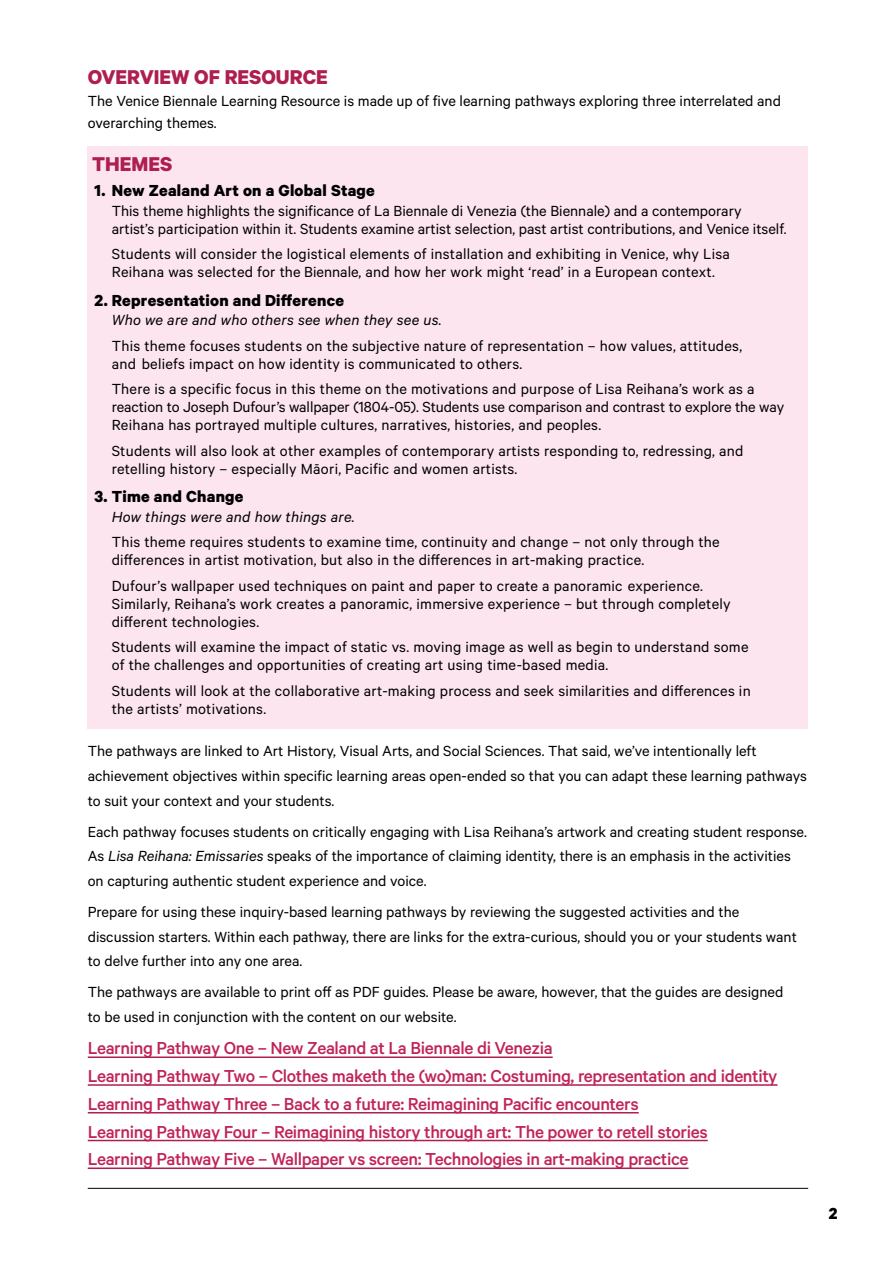
<style>
.page{position:relative;width:893px;height:1263px;background:#fff}
.page>*{position:absolute;margin:0;border:0;box-sizing:border-box;transform-origin:0 0}
.t1{font:700 22.5px "Calibre";color:#ae1e51}
.t2{font:500 19.5px/27.8px "Calibre";letter-spacing:-.02em;color:#c02459}
.t3{font:700 18px "Calibre";letter-spacing:.015em;color:#000}
.t4{font:16.5px/18px "Calibre";color:#000}
.t5{font:italic 16.5px "Calibre";letter-spacing:.015em;color:#000}
.s1{font-style:italic}
</style>
<div class="page">
<hr style="left:88px;top:1188px;width:720px;height:1px;background:#000">
<div style="left:88px;top:146px;width:720px;height:582px;background:#fce5ef"></div>
<hr style="left:88px;top:1056px;width:465px;height:2px;background:#ae1e51">
<hr style="left:88px;top:1084px;width:689px;height:2px;background:#ae1e51">
<hr style="left:88px;top:1112px;width:551px;height:1px;background:#ae1e51">
<hr style="left:88px;top:1140px;width:620px;height:1px;background:#ae1e51">
<hr style="left:88px;top:1167px;width:600px;height:2px;background:#ae1e51">
<h1 class="t1" style="left:88px;top:64px;width:242px">OVERVIEW OF RESOURCE</h1>
<p class="t4" style="left:88px;top:90px;width:695px;line-height:21.8px">The Venice Biennale Learning Resource is made up of five learning pathways exploring three interrelated and overarching themes.</p>
<h1 class="t1" style="left:92px;top:151px;width:82px">THEMES</h1>
<p class="t3" style="left:94px;top:180px;width:282px">1. New Zealand Art on a Global Stage</p>
<p class="t4" style="left:112px;top:201px;width:676px">This theme highlights the significance of La Biennale di Venezia (the Biennale) and a contemporary artist’s participation within it. Students examine artist selection, past artist contributions, and Venice itself.</p>
<p class="t4" style="left:112px;top:244px;width:620px">Students will consider the logistical elements of installation and exhibiting in Venice, why Lisa<br>Reihana was selected for the Biennale, and how her work might ‘read’ in a European context.</p>
<p class="t3" style="left:94px;top:289px;width:251px">2. Representation and Difference</p>
<p class="t5" style="left:112px;top:310px;width:331px">Who we are and who others see when they see us.</p>
<p class="t4" style="left:112px;top:336px;width:632px">This theme focuses students on the subjective nature of representation – how values, attitudes, and beliefs impact on how identity is communicated to others.</p>
<p class="t4" style="left:112px;top:379px;width:674px">There is a specific focus in this theme on the motivations and purpose of Lisa Reihana’s work as a reaction to Joseph Dufour’s wallpaper (1804-05). Students use comparison and contrast to explore the way<br>Reihana has portrayed multiple cultures, narratives, histories, and peoples.</p>
<p class="t4" style="left:112px;top:441px;width:633px">Students will also look at other examples of contemporary artists responding to, redressing, and retelling history – especially Māori, Pacific and women artists.</p>
<p class="t3" style="left:94px;top:486px;width:151px">3. Time and Change</p>
<p class="t5" style="left:112px;top:507px;width:244px">How things were and how things are.</p>
<p class="t4" style="left:112px;top:532px;width:609px">This theme requires students to examine time, continuity and change – not only through the differences in artist motivation, but also in the differences in art-making practice.</p>
<p class="t4" style="left:112px;top:576px;width:620px">Dufour’s wallpaper used techniques on paint and paper to create a panoramic experience.<br>Similarly, Reihana’s work creates a panoramic, immersive experience – but through completely different technologies.</p>
<p class="t4" style="left:112px;top:637px;width:638px">Students will examine the impact of static vs. moving image as well as begin to understand some of the challenges and opportunities of creating art using time-based media.</p>
<p class="t4" style="left:112px;top:681px;width:640px">Students will look at the collaborative art-making process and seek similarities and differences in the artists’ motivations.</p>
<p class="t4" style="left:88px;top:738px;width:721px;line-height:24.8px">The pathways are linked to Art History, Visual Arts, and Social Sciences. That said, we’ve intentionally left achievement objectives within specific learning areas open-ended so that you can adapt these learning pathways to suit your context and your students.</p>
<p class="t4" style="left:88px;top:818px;width:721px;line-height:24.8px">Each pathway focuses students on critically engaging with Lisa Reihana’s artwork and creating student response.<br>As <span class="s1">Lisa Reihana: Emissaries</span> speaks of the importance of claiming identity, there is an emphasis in the activities on capturing authentic student experience and voice.</p>
<p class="t4" style="left:88px;top:899px;width:711px;line-height:24.8px">Prepare for using these inquiry-based learning pathways by reviewing the suggested activities and the discussion starters. Within each pathway, there are links for the extra-curious, should you or your students want to delve further into any one area.</p>
<p class="t4" style="left:88px;top:979px;width:697px;line-height:24.8px">The pathways are available to print off as PDF guides. Please be aware, however, that the guides are designed to be used in conjunction with the content on our website.</p>
<p class="t2" style="left:88px;top:1034px;width:691px">Learning Pathway One – New Zealand at La Biennale di Venezia<br>Learning Pathway Two – Clothes maketh the (wo)man: Costuming, representation and identity Learning Pathway Three – Back to a future: Reimagining Pacific encounters<br>Learning Pathway Four – Reimagining history through art: The power to retell stories Learning Pathway Five – Wallpaper vs screen: Technologies in art-making practice</p>
<p class="t3" style="left:829px;top:1202px;width:10px">2</p>
</div>
